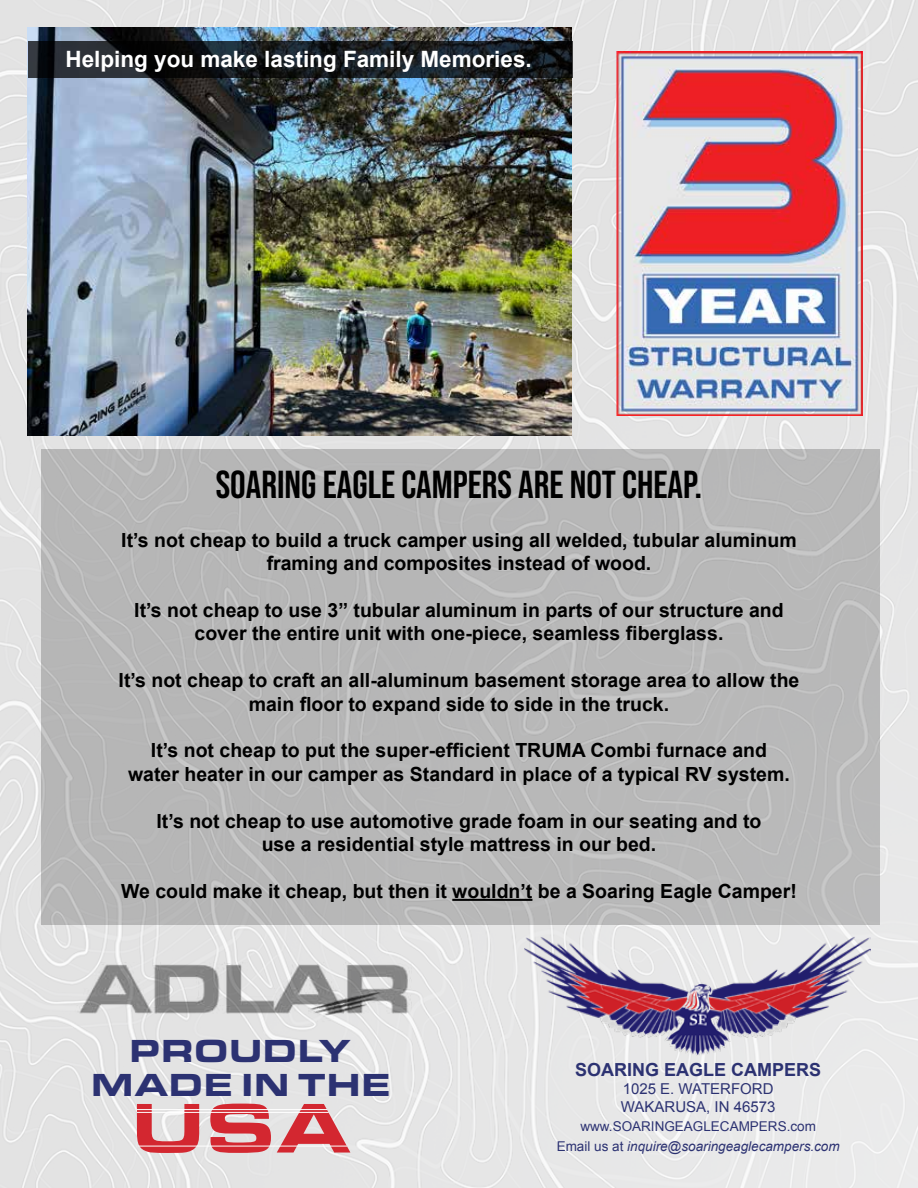
<style>
.page{position:relative;width:918px;height:1188px;background:#fff}
.page>*{position:absolute;margin:0;border:0;box-sizing:border-box;transform-origin:0 0}
.t1{font:900 72.75px "Eurostile Ext";color:#d32730}
.t2{font:700 39px "Bebas Neue Pro";color:#000}
.t3{font:900 33.15px "Eurostile Ext";color:#2c3272}
.t4{font:700 22.5px "Arial";color:#fff}
.t5{font:700 19.5px/23.4px "Arial";color:#000;text-align:center}
.t6{font:700 18px "Arial";color:#2c3272}
.t7{font:15px/18px "Arial";color:#2c3272}
.t8{font:13.5px/19.5px "Arial";color:#2c3272;text-align:center}
.s1{font-style:italic}
</style>
<div class="page">
<img style="left:0;top:0;width:918px;height:1188px">
<div style="left:41px;top:449px;width:838px;height:476px;background:#b7b7b8"></div>
<img style="left:525px;top:937px;width:346px;height:118px">
<hr style="left:137px;top:1112px;width:192px;height:1px;background:#fff">
<hr style="left:137px;top:1109px;width:190px;height:1px;background:#fff">
<hr style="left:138px;top:1146px;width:209px;height:1px;background:#fff">
<img style="left:617px;top:51px;width:245px;height:364px">
<img style="left:67px;top:936px;width:358px;height:94px">
<img style="left:27px;top:27px;width:545px;height:409px">
<svg style="left:28px;top:41px;width:544px;height:37px;background:#161b20"></svg>
<hr style="left:452px;top:899px;width:80px;height:2px;background:#000">
<p class="t4" style="left:65px;top:44px;width:468px">Helping you make lasting Family Memories.</p>
<h2 class="t2" style="left:216px;top:462px;width:488px">SOARING EAGLE CAMPERS ARE NOT CHEAP.</h2>
<p class="t5" style="left:121px;top:529px;width:677px">It’s not cheap to build a truck camper using all welded, tubular aluminum framing and composites instead of wood.</p>
<p class="t5" style="left:134px;top:599px;width:651px">It’s not cheap to use 3” tubular aluminum in parts of our structure and cover the entire unit with one-piece, seamless fiberglass.</p>
<p class="t5" style="left:119px;top:669px;width:682px">It’s not cheap to craft an all-aluminum basement storage area to allow the main floor to expand side to side in the truck.</p>
<p class="t5" style="left:128px;top:739px;width:663px">It’s not cheap to put the super-efficient TRUMA Combi furnace and water heater in our camper as Standard in place of a typical RV system.</p>
<p class="t5" style="left:157px;top:810px;width:606px">It’s not cheap to use automotive grade foam in our seating and to use a residential style mattress in our bed.</p>
<p class="t5" style="left:121px;top:880px;width:677px">We could make it cheap, but then it wouldn’t be a Soaring Eagle Camper!</p>
<h3 class="t3" style="left:129px;top:1026px;width:223px">PROUDLY</h3>
<h3 class="t3" style="left:91px;top:1060px;width:301px">MADE IN THE</h3>
<h1 class="t1" style="left:131px;top:1074px;width:222px">USA</h1>
<p class="t6" style="left:575px;top:1058px;width:248px">SOARING EAGLE CAMPERS</p>
<p class="t7" style="left:621px;top:1080px;width:156px">1025 E. WATERFORD<br>WAKARUSA, IN 46573</p>
<p class="t8" style="left:557px;top:1117px;width:285px">www.SOARINGEAGLECAMPERS.com<br>Email us at <span class="s1">inquire@soaringeaglecampers.com</span></p>
</div>
